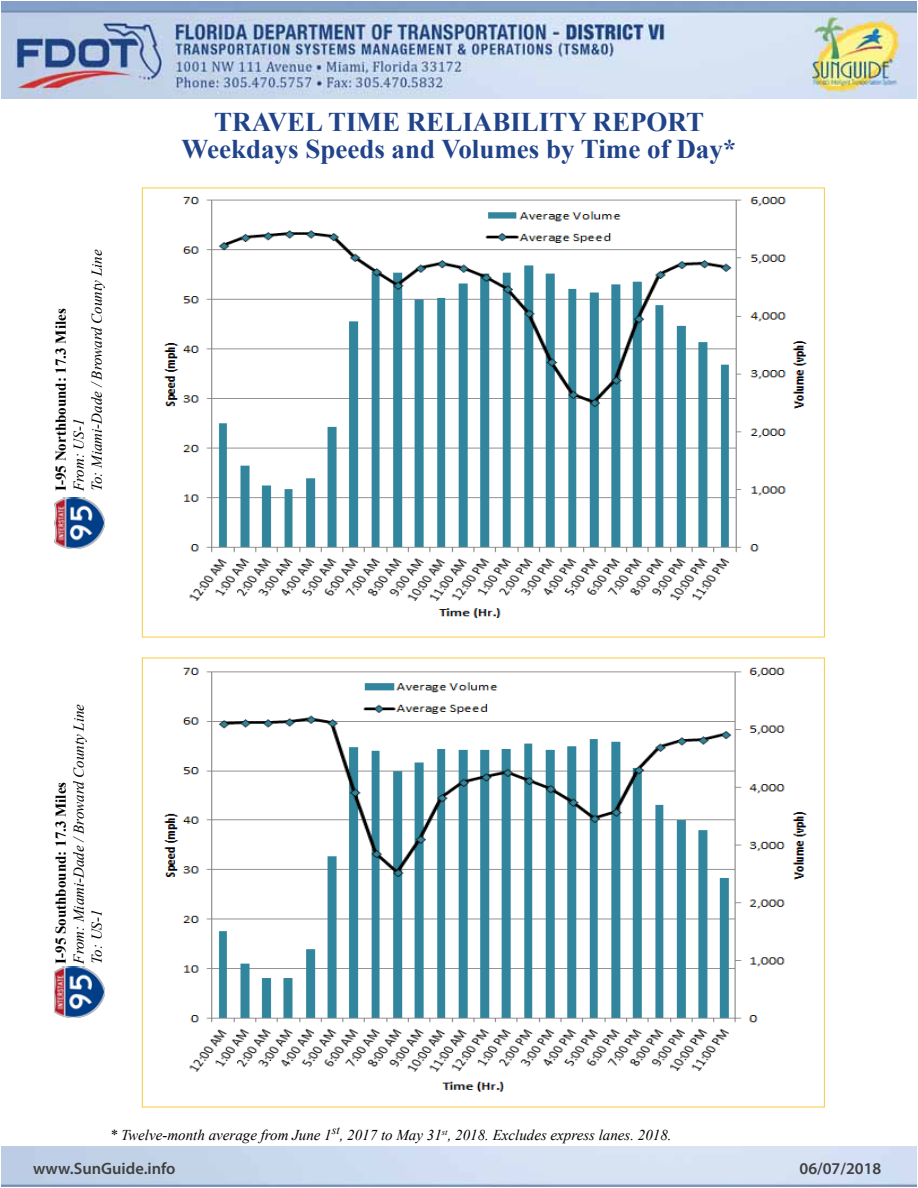
<style>
.page{position:relative;width:918px;height:1188px;background:#fff}
.page>*{position:absolute;margin:0;border:0;box-sizing:border-box;transform-origin:0 0}
.t1{font:700 27px/26.5px "Times New Roman";color:#20438a;text-align:center}
.t2{font:600 16.5px "Myriad Pro";color:#404040}
.t3{font:italic 15px/18px "Times New Roman";color:#000}
.t4{font:700 15px "Times New Roman";color:#000}
</style>
<div class="page">
<img style="left:2px;top:1px;width:914px;height:98px">
<img style="left:163px;top:196px;width:644px;height:423px">
<img style="left:163px;top:667px;width:644px;height:425px">
<img style="left:54px;top:967px;width:51px;height:50px">
<img style="left:54px;top:498px;width:51px;height:51px">
<p class="t3" style="left:70px;top:491px;width:243px;rotate:-90deg">From: US-1<br>To: Miami-Dade / Broward County Line</p>
<p class="t4" style="left:51px;top:491px;width:184px;rotate:-90deg">I-95 Northbound: 17.3 Miles</p>
<h1 class="t1" style="left:182px;top:108px;width:556px">TRAVEL TIME RELIABILITY REPORT<br>Weekdays Speeds and Volumes by Time of Day*</h1>
<p class="t3" style="left:70px;top:964px;width:261px;rotate:-90deg">From: Miami-Dade / Broward County Line<br>To: US-1</p>
<p class="t4" style="left:51px;top:964px;width:183px;rotate:-90deg">I-95 Southbound: 17.3 Miles</p>
<p class="t3" style="left:110px;top:1126px;width:563px">* Twelve-month average from June 1<sup>st</sup>, 2017 to May 31<sup>st</sup>, 2018. Excludes express lanes. 2018.</p>
<p class="t2" style="left:33px;top:1158px;width:144px">www.SunGuide.info</p>
<p class="t2" style="left:800px;top:1158px;width:83px">06/07/2018</p>
</div>
